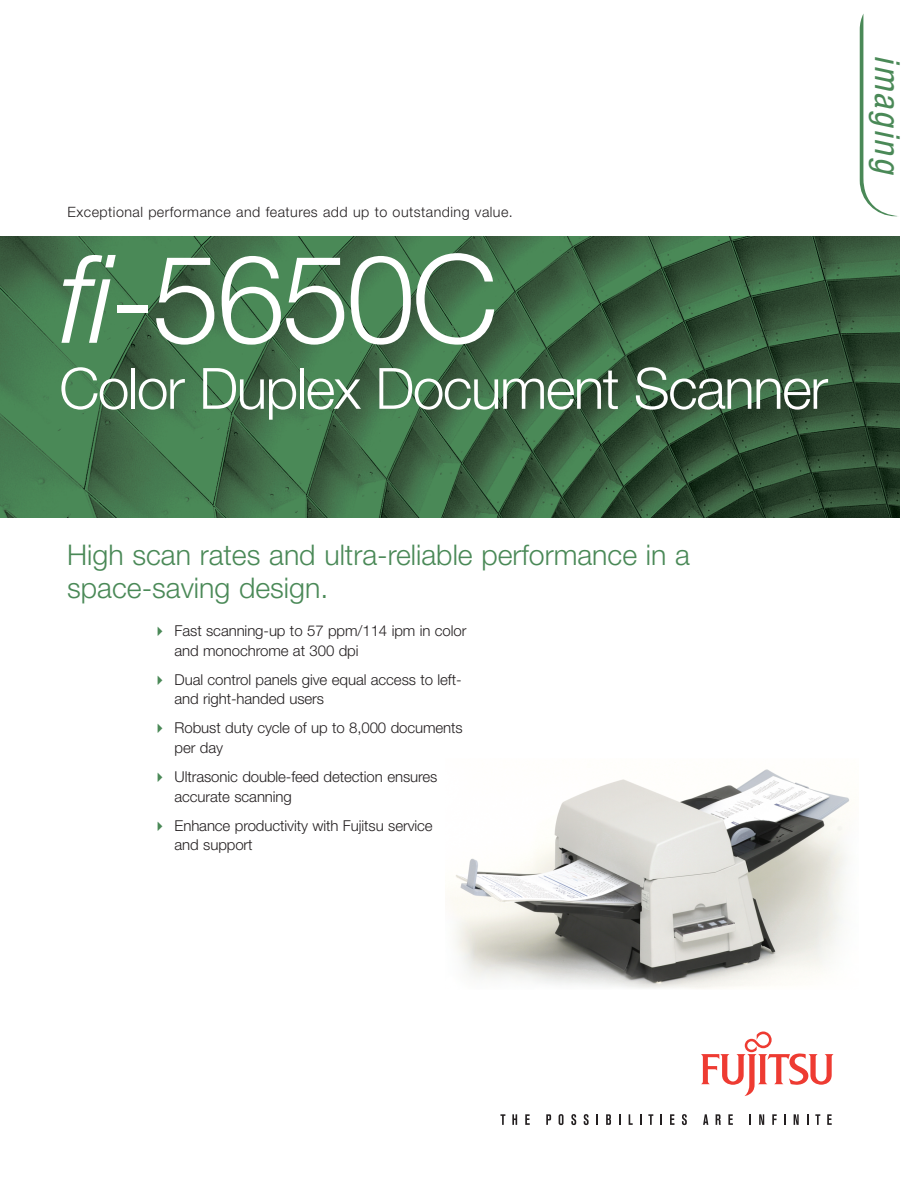
<style>
.page{position:relative;width:918px;height:1188px;background:#fff}
.page>*{position:absolute;margin:0;border:0;box-sizing:border-box;transform-origin:0 0}
.t1{font:300 123px "Helvetica Neue";letter-spacing:-.03em;color:#fff}
.t2{font:300 57px "Helvetica Neue";letter-spacing:-.03em;color:#fff}
.t3{font:italic condensed 34.5px "Helvetica Neue";color:#4a8957}
.t4{font:300 28.5px/33px "Helvetica Neue";color:#4a8957}
.t5{font:300 15px/19.5px "Helvetica Neue";letter-spacing:-.005em;color:#231f20}
.t6{font:300 14.25px "Helvetica Neue";letter-spacing:.035em;color:#231f20}
.s1{font-style:italic}
.s2{color:#4a8957}
</style>
<div class="page">
<svg style="left:859px;top:14px;width:38px;height:202px"></svg>
<img style="left:450px;top:769px;width:399px;height:220px">
<img style="left:0;top:236px;width:900px;height:282px">
<svg style="left:701px;top:1032px;width:133px;height:64px"></svg>
<svg style="left:500px;top:1114px;width:5px;height:11px"></svg>
<svg style="left:512px;top:1114px;width:5px;height:11px"></svg>
<svg style="left:525px;top:1114px;width:5px;height:11px"></svg>
<svg style="left:546px;top:1114px;width:5px;height:11px"></svg>
<svg style="left:559px;top:1114px;width:5px;height:11px"></svg>
<svg style="left:571px;top:1114px;width:5px;height:11px"></svg>
<svg style="left:584px;top:1114px;width:5px;height:11px"></svg>
<svg style="left:596px;top:1114px;width:2px;height:11px"></svg>
<svg style="left:606px;top:1114px;width:5px;height:11px"></svg>
<svg style="left:619px;top:1114px;width:2px;height:11px"></svg>
<svg style="left:629px;top:1114px;width:4px;height:11px"></svg>
<svg style="left:648px;top:1114px;width:5px;height:11px"></svg>
<svg style="left:660px;top:1114px;width:2px;height:11px"></svg>
<svg style="left:670px;top:1114px;width:5px;height:11px"></svg>
<svg style="left:682px;top:1114px;width:5px;height:11px"></svg>
<svg style="left:703px;top:1114px;width:5px;height:11px"></svg>
<svg style="left:716px;top:1114px;width:5px;height:11px"></svg>
<svg style="left:728px;top:1114px;width:5px;height:11px"></svg>
<svg style="left:749px;top:1114px;width:2px;height:11px"></svg>
<svg style="left:759px;top:1114px;width:5px;height:11px"></svg>
<svg style="left:772px;top:1114px;width:5px;height:11px"></svg>
<svg style="left:784px;top:1114px;width:2px;height:11px"></svg>
<svg style="left:794px;top:1114px;width:5px;height:11px"></svg>
<svg style="left:815px;top:1114px;width:5px;height:11px"></svg>
<svg style="left:827px;top:1114px;width:5px;height:11px"></svg>
<p class="t6" style="left:68px;top:207px;width:447px">Exceptional performance and features add up to outstanding value.</p>
<h1 class="t1" style="left:59px;top:255px;width:440px"><span class="s1">fi</span>-5650C</h1>
<h2 class="t2" style="left:59px;top:368px;width:770px">Color Duplex Document Scanner</h2>
<h3 class="t3" style="left:900px;top:55px;width:122px;rotate:90deg">imaging</h3>
<h3 class="t4" style="left:67px;top:541px;width:624px">High scan rates and ultra-reliable performance in a space-saving design.</h3>
<p class="t5" style="left:175px;top:622px;width:293px;text-indent:-22px"><span class="s2">✔</span> Fast scanning-up to 57 ppm/114 ipm in color and monochrome at 300 dpi</p>
<p class="t5" style="left:175px;top:671px;width:289px;text-indent:-22px"><span class="s2">✔</span> Dual control panels give equal access to left&shy;and right-handed users</p>
<p class="t5" style="left:175px;top:720px;width:290px;text-indent:-22px"><span class="s2">✔</span> Robust duty cycle of up to 8,000 documents per day</p>
<p class="t5" style="left:175px;top:769px;width:264px;text-indent:-22px"><span class="s2">✔</span> Ultrasonic double-feed detection ensures accurate scanning</p>
<p class="t5" style="left:175px;top:817px;width:260px;text-indent:-22px"><span class="s2">✔</span> Enhance productivity with Fujitsu service and support</p>
</div>
